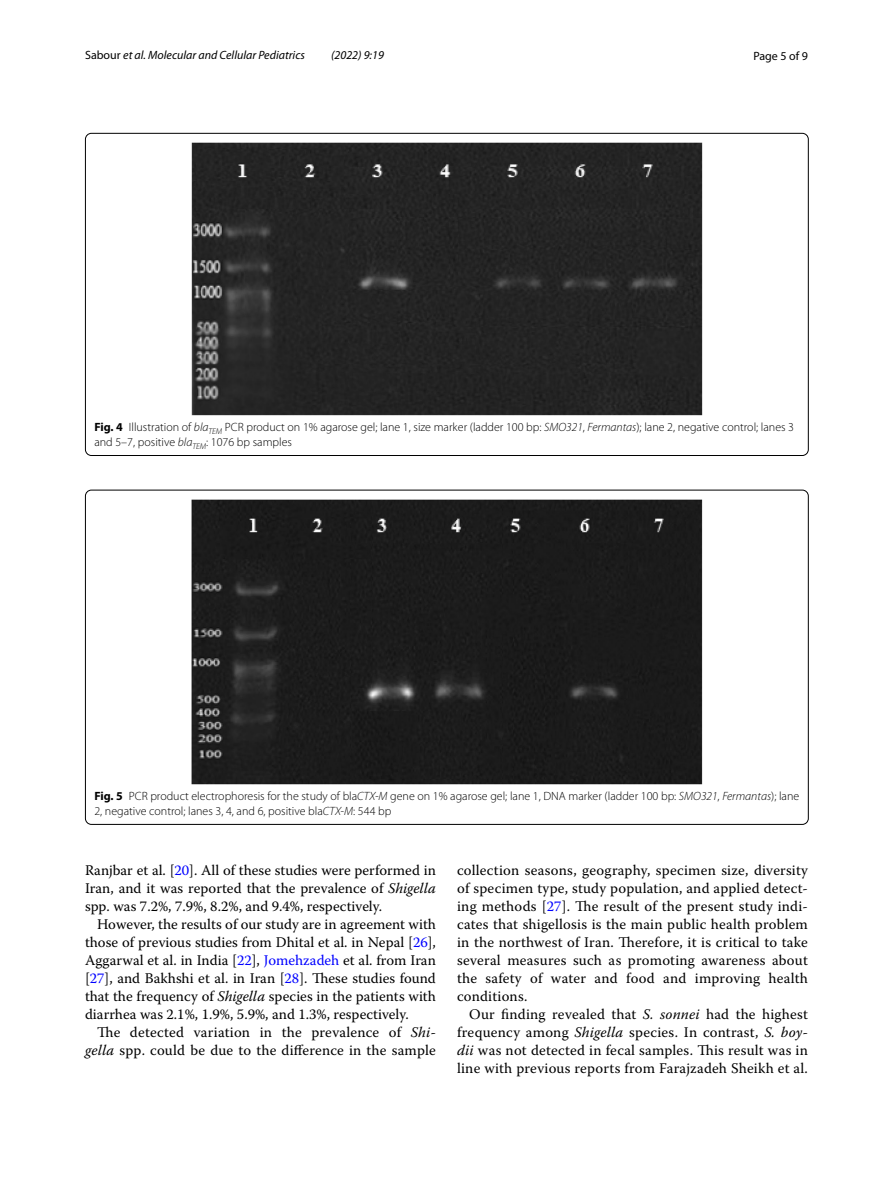
<style>
.page{position:relative;width:893px;height:1187px;background:#fff}
.page>*{position:absolute;margin:0;border:0;box-sizing:border-box;transform-origin:0 0}
.t1{font:14.7px/18px "Warnock Pro";letter-spacing:.015em;color:#000;text-align:justify}
.t2{font:300 12px/15px "Myriad Pro";color:#000}
.t3{font:italic 12px "Myriad Pro";color:#000}
.t4{font:12px "Myriad Pro";color:#000}
.s1{font-style:normal}
.s2{font-weight:700}
.s3{font-style:italic}
.s4{color:#00f}
</style>
<div class="page">
<img style="left:192px;top:142px;width:510px;height:274px">
<div style="left:192px;top:499px;width:510px;height:285px;background:#1b1b1b"></div>
<p class="t3" style="left:85px;top:48px;width:221px"><span class="s1">Sabour</span> et al. Molecular and Cellular Pediatrics</p>
<p class="t3" style="left:331px;top:48px;width:54px">(2022) 9:19</p>
<p class="t4" style="left:753px;top:48px;width:56px">Page 5 of 9</p>
<p class="t2" style="left:94px;top:420px;width:701px"><span class="s2">Fig. 4</span> Illustration of <span class="s3">bla</span><sub>TEM</sub> PCR product on 1% agarose gel; lane 1, size marker (ladder 100 bp: <span class="s3">SMO321</span>, <span class="s3">Fermantas</span>); lane 2, negative control; lanes 3 and 5–7, positive <span class="s3">bla</span><sub>TEM</sub>: 1076 bp samples</p>
<p class="t2" style="left:94px;top:788px;width:706px"><span class="s2">Fig. 5</span> PCR product electrophoresis for the study of bla<span class="s3">CTX-M</span> gene on 1% agarose gel; lane 1, DNA marker (ladder 100 bp: <span class="s3">SMO321</span>, <span class="s3">Fermantas</span>); lane<br>2, negative control; lanes 3, 4, and 6, positive bla<span class="s3">CTX-M</span>: 544 bp</p>
<p class="t1" style="left:85px;top:860px;width:352px">Ranjbar et al. [<span class="s4">20</span>]. All of these studies were performed in Iran, and it was reported that the prevalence of <span class="s3">Shigella </span>spp. was 7.2%, 7.9%, 8.2%, and 9.4%, respectively.</p>
<p class="t1" style="left:85px;top:914px;width:352px;text-indent:12px">However, the results of our study are in agreement with those of previous studies from Dhital et al. in Nepal [<span class="s4">26</span>], Aggarwal et al. in India [<span class="s4">22</span>], <span class="s4">Jomehzadeh</span> et al. from Iran [<span class="s4">27</span>], and Bakhshi et al. in Iran [<span class="s4">28</span>]. These studies found that the frequency of <span class="s3">Shigella</span> species in the patients with diarrhea was 2.1%, 1.9%, 5.9%, and 1.3%, respectively.</p>
<p class="t1" style="left:85px;top:1022px;width:352px;text-align:right">The detected variation in the prevalence of <span class="s3">Shi&shy;gella</span> spp. could be due to the difference in the sample</p>
<p class="t1" style="left:457px;top:860px;width:352px">collection seasons, geography, specimen size, diversity of specimen type, study population, and applied detect&shy;ing methods [<span class="s4">27</span>]. The result of the present study indi&shy;cates that shigellosis is the main public health problem in the northwest of Iran. Therefore, it is critical to take several measures such as promoting awareness about the safety of water and food and improving health conditions.</p>
<p class="t1" style="left:457px;top:1004px;width:352px;text-indent:12px">Our finding revealed that <span class="s3">S. sonnei</span> had the highest frequency among <span class="s3">Shigella</span> species. In contrast, <span class="s3">S. boy&shy;dii</span> was not detected in fecal samples. This result was in line with previous reports from Farajzadeh Sheikh et al.</p>
</div>
